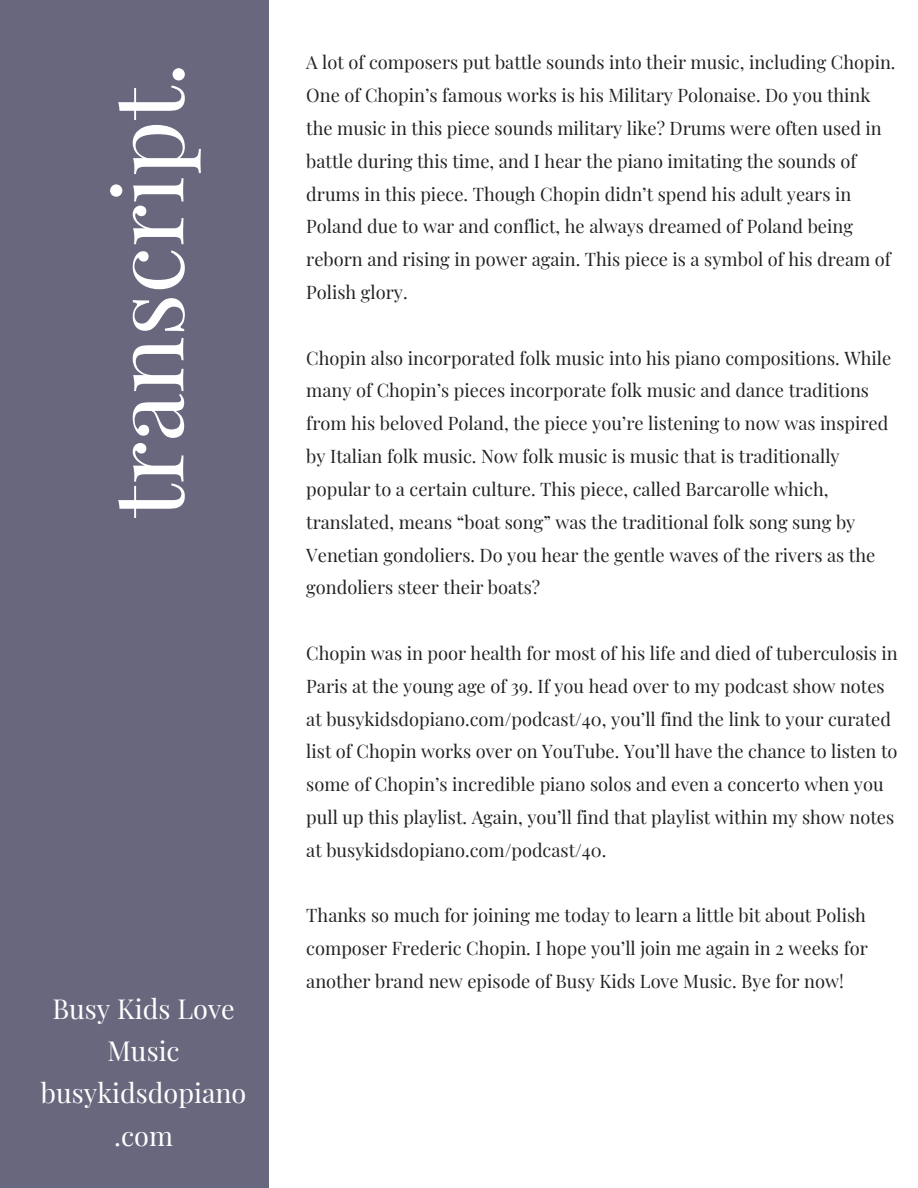
<style>
.page{position:relative;width:918px;height:1188px;background:#fff}
.page>*{position:absolute;margin:0;border:0;box-sizing:border-box;transform-origin:0 0}
.t1{font:96px "Playfair Display";color:#fff}
.t2{font:27px/42.3px "Playfair Display";color:#fff;text-align:center}
.t3{font:18.3px/32.8px "Playfair Display";color:#222}
</style>
<div class="page">
<div style="left:0;top:0;width:269px;height:1188px;background:#68677e"></div>
<p class="t1" style="left:80px;top:518px;width:458px;rotate:-90deg">transcript.</p>
<p class="t2" style="left:52px;top:986px;width:184px">Busy Kids Love<br>Music</p>
<p class="t2" style="left:41px;top:1071px;width:207px">busykidsdopiano</p>
<p class="t2" style="left:114px;top:1113px;width:60px">.com</p>
<p class="t3" style="left:306px;top:45px;width:591px">A lot of composers put battle sounds into their music, including Chopin.<br>One of Chopin’s famous works is his Military Polonaise. Do you think the music in this piece sounds military like? Drums were often used in battle during this time, and I hear the piano imitating the sounds of drums in this piece. Though Chopin didn’t spend his adult years in Poland due to war and conflict, he always dreamed of Poland being reborn and rising in power again. This piece is a symbol of his dream of Polish glory.</p>
<p class="t3" style="left:306px;top:341px;width:587px">Chopin also incorporated folk music into his piano compositions. While many of Chopin’s pieces incorporate folk music and dance traditions from his beloved Poland, the piece you’re listening to now was inspired by Italian folk music. Now folk music is music that is traditionally popular to a certain culture. This piece, called Barcarolle which, translated, means “boat song” was the traditional folk song sung by Venetian gondoliers. Do you hear the gentle waves of the rivers as the gondoliers steer their boats?</p>
<p class="t3" style="left:306px;top:636px;width:593px">Chopin was in poor health for most of his life and died of tuberculosis in Paris at the young age of 39. If you head over to my podcast show notes at busykidsdopiano.com/podcast/40, you’ll find the link to your curated list of Chopin works over on YouTube. You’ll have the chance to listen to some of Chopin’s incredible piano solos and even a concerto when you pull up this playlist. Again, you’ll find that playlist within my show notes at busykidsdopiano.com/podcast/40.</p>
<p class="t3" style="left:306px;top:898px;width:563px;text-align:justify">Thanks so much for joining me today to learn a little bit about Polish composer Frederic Chopin. I hope you’ll join me again in 2 weeks for another brand new episode of Busy Kids Love Music. Bye for now!</p>
</div>
